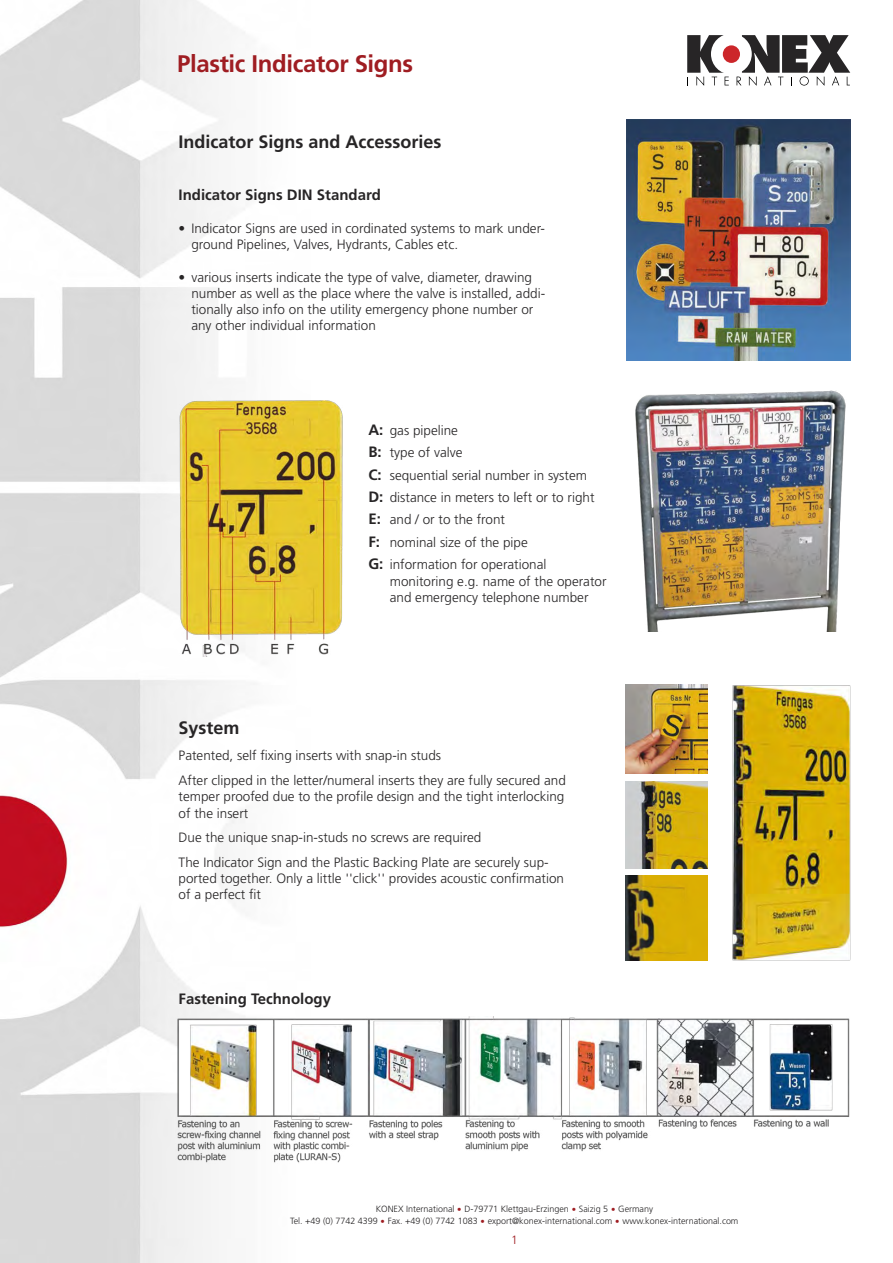
<style>
.page{position:relative;width:893px;height:1263px;background:#fff}
.page>*{position:absolute;margin:0;border:0;box-sizing:border-box;transform-origin:0 0}
.t1{font:700 24px "Frutiger";letter-spacing:-.015em;color:#9f1d22}
.t2{font:700 18px "Frutiger";color:#272526}
.t3{font:700 15px "Frutiger";color:#272526}
.t4{font:300 13.5px/16.2px "Frutiger";color:#272526}
.t5{font:300 12px "Frutiger";color:#9f1d22}
.t6{font:300 9px "Frutiger";letter-spacing:-.005em;color:#272526}
.s1{font-weight:700;font-size:15px}
.s2{font-family:"Lucida Grande";font-weight:400;color:#9f1d22}
</style>
<div class="page">
<svg style="left:687px;top:35px;width:42px;height:51px"></svg>
<svg style="left:737px;top:35px;width:113px;height:51px"></svg>
<div style="left:711px;top:34px;width:41px;height:40px;background:#fff;border-radius:50%"></div>
<div style="left:723px;top:45px;width:17px;height:18px;background:#cc262a;border-radius:50%"></div>
<img style="left:0;top:0;width:310px;height:1263px">
<img style="left:635px;top:390px;width:211px;height:241px">
<img style="left:179px;top:401px;width:163px;height:256px">
<img style="left:626px;top:684px;width:81px;height:89px">
<img style="left:626px;top:781px;width:81px;height:87px">
<img style="left:626px;top:876px;width:81px;height:85px">
<img style="left:732px;top:685px;width:118px;height:276px">
<img style="left:176px;top:1017px;width:674px;height:147px">
<img style="left:627px;top:120px;width:223px;height:241px">
<p class="t1" style="left:177px;top:54px;width:238px">Plastic Indicator Signs</p>
<p class="t2" style="left:179px;top:135px;width:264px">Indicator Signs and Accessories</p>
<p class="t3" style="left:179px;top:189px;width:204px">Indicator Signs DIN Standard</p>
<p class="t4" style="left:191px;top:221px;width:355px;text-indent:-13px">• Indicator Signs are used in cordinated systems to mark under&shy;ground Pipelines, Valves, Hydrants, Cables etc.</p>
<p class="t4" style="left:191px;top:270px;width:355px;text-indent:-13px">• various inserts indicate the type of valve, diameter, drawing number as well as the place where the valve is installed, addi&shy;tionally also info on the utility emergency phone number or any other individual information</p>
<p class="t4" style="left:368px;top:423px;width:91px"><span class="s1">A:</span> gas pipeline</p>
<p class="t4" style="left:368px;top:446px;width:95px"><span class="s1">B:</span> type of valve</p>
<p class="t4" style="left:368px;top:468px;width:220px"><span class="s1">C:</span> sequential serial number in system</p>
<p class="t4" style="left:368px;top:490px;width:228px"><span class="s1">D:</span> distance in meters to left or to right</p>
<p class="t4" style="left:368px;top:512px;width:138px"><span class="s1">E:</span> and / or to the front</p>
<p class="t4" style="left:368px;top:535px;width:161px"><span class="s1">F:</span> nominal size of the pipe</p>
<p class="t4" style="left:390px;top:557px;width:218px;text-indent:-21px"><span class="s1">G:</span> information for operational monitoring e.g. name of the operator and emergency telephone number</p>
<p class="t2" style="left:179px;top:720px;width:63px">System</p>
<p class="t4" style="left:179px;top:749px;width:264px">Patented, self fixing inserts with snap-in studs</p>
<p class="t4" style="left:179px;top:773px;width:389px;text-align:justify">After clipped in the letter/numeral inserts they are fully secured and temper proofed due to the profile design and the tight interlocking of the insert</p>
<p class="t4" style="left:179px;top:830px;width:304px">Due the unique snap-in-studs no screws are required</p>
<p class="t4" style="left:179px;top:855px;width:387px">The Indicator Sign and the Plastic Backing Plate are securely sup&shy;ported together. Only a little ''click'' provides acoustic confirmation of a perfect fit</p>
<p class="t3" style="left:179px;top:993px;width:154px">Fastening Technology</p>
<p class="t6" style="left:376px;top:1205px;width:279px">KONEX International <span class="s2">•</span> D-79771 Klettgau-Erzingen <span class="s2">•</span> Saizig 5 <span class="s2">•</span> Germany</p>
<p class="t6" style="left:290px;top:1217px;width:450px">Tel. +49 (0) 7742 4399 <span class="s2">•</span> Fax. +49 (0) 7742 1083 <span class="s2">•</span> export@konex-international.com <span class="s2">•</span> www.konex-international.com</p>
<p class="t5" style="left:511px;top:1235px;width:8px">1</p>
</div>
